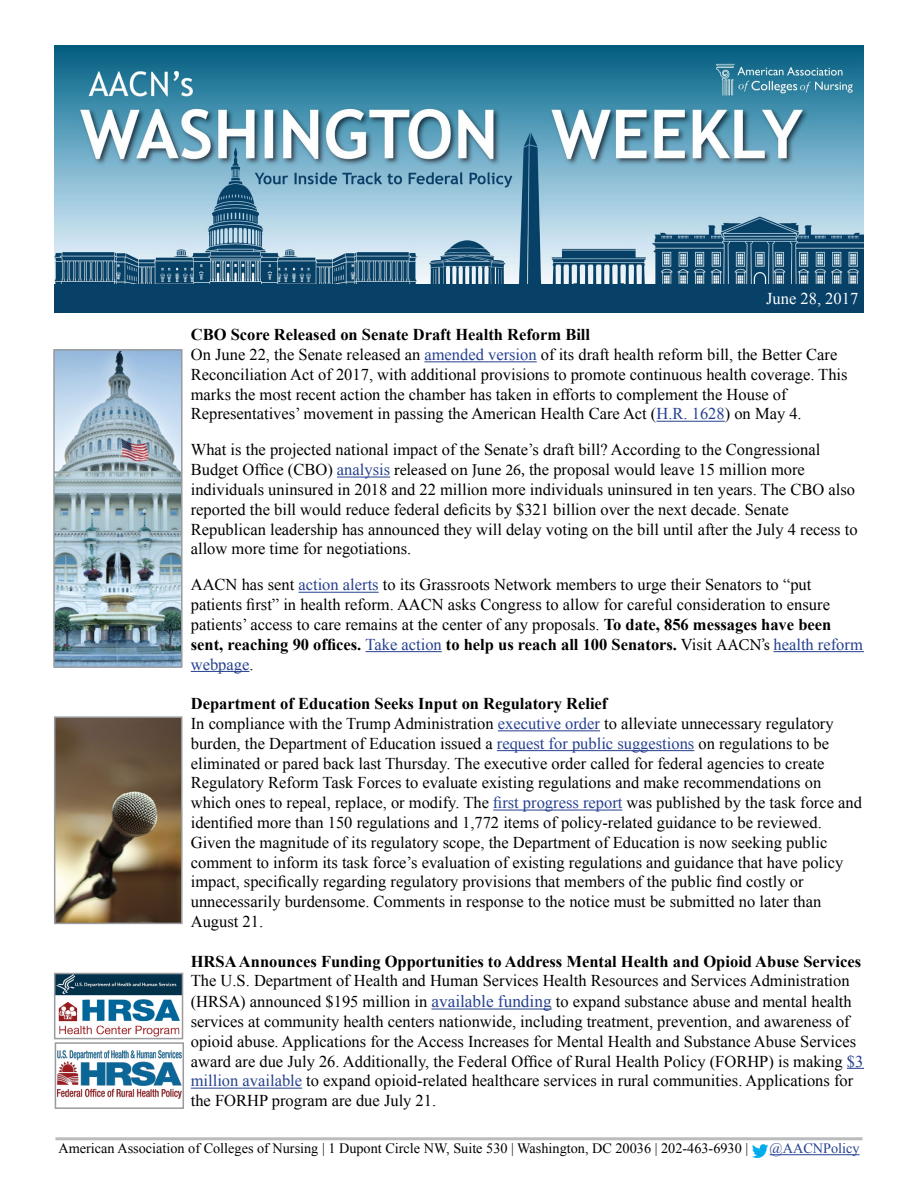
<style>
.page{position:relative;width:918px;height:1188px;background:#fff}
.page>*{position:absolute;margin:0;border:0;box-sizing:border-box;transform-origin:0 0}
.t1{font:16.5px/19.8px "Times New Roman";color:#000}
.t2{font:700 16.5px "Times New Roman";color:#000}
.t3{font:16.5px "Times New Roman";color:#fff}
.t4{font:14.25px "Times New Roman";color:#000}
.t5{font:14.25px "Times New Roman";color:#25408f}
.s1{font-weight:700}
.s2{color:#25408f}
.s3{font-family:"Minion Pro"}
.s4{font-size:17.25px;color:#25408f}
</style>
<div class="page">
<hr style="left:770px;top:1154px;width:90px;height:1px;background:#25408f">
<hr style="left:55px;top:1137px;width:808px;height:3px;background:#babcbe">
<img style="left:752px;top:1145px;width:16px;height:12px">
<img style="left:54px;top:46px;width:810px;height:238px">
<div style="left:54px;top:284px;width:810px;height:29px;background:#074168"></div>
<hr style="left:424px;top:361px;width:113px;height:1px;background:#25408f">
<hr style="left:656px;top:421px;width:69px;height:1px;background:#25408f">
<hr style="left:337px;top:477px;width:53px;height:1px;background:#25408f">
<hr style="left:299px;top:592px;width:80px;height:1px;background:#25408f">
<hr style="left:366px;top:651px;width:76px;height:1px;background:#25408f">
<hr style="left:774px;top:651px;width:90px;height:1px;background:#25408f">
<hr style="left:191px;top:671px;width:58px;height:1px;background:#25408f">
<hr style="left:498px;top:730px;width:102px;height:1px;background:#25408f">
<hr style="left:497px;top:750px;width:197px;height:1px;background:#25408f">
<hr style="left:493px;top:810px;width:129px;height:1px;background:#25408f">
<hr style="left:431px;top:1009px;width:121px;height:1px;background:#25408f">
<svg style="left:847px;top:1068px;width:17px;height:1px"></svg>
<hr style="left:191px;top:1088px;width:111px;height:1px;background:#25408f">
<img style="left:56px;top:352px;width:124px;height:313px">
<div style="left:53px;top:349px;width:130px;height:319px;border:2px solid #999b9e"></div>
<img style="left:57px;top:719px;width:123px;height:202px">
<div style="left:54px;top:716px;width:129px;height:208px;border:2px solid #999b9e"></div>
<img style="left:57px;top:976px;width:123px;height:60px">
<div style="left:54px;top:973px;width:129px;height:66px;border:2px solid #999b9e"></div>
<img style="left:58px;top:1051px;width:123px;height:47px">
<div style="left:55px;top:1042px;width:129px;height:67px;border:2px solid #999b9e"></div>
<p class="t3" style="left:766px;top:287px;width:94px">June 28, 2017</p>
<p class="t1" style="left:191px;top:325px;width:658px"><span class="s1">CBO Score Released on Senate Draft Health Reform Bill<br></span>On June 22, the Senate released an <span class="s2">amended version</span> of its draft health reform bill, the Better Care Reconciliation Act of 2017, with additional provisions to promote continuous health coverage. This marks the most recent action the chamber has taken in efforts to complement the House of Representatives’ movement in passing the American Health Care Act (<span class="s2">H.R. 1628</span>) on May 4.</p>
<p class="t1" style="left:191px;top:440px;width:668px">What is the projected national impact of the Senate’s draft bill? According to the Congressional Budget Office (CBO) <span class="s2">analysis</span> <span class="s3">released on June 26,</span> the proposal would leave 15 million more individuals uninsured in 2018 and 22 million more individuals uninsured in ten years. The CBO also reported the bill would reduce federal deficits by $321 billion over the next decade. Senate Republican leadership has announced they will delay voting on the bill until after the July 4 recess to allow more time for negotiations.</p>
<p class="t1" style="left:191px;top:575px;width:674px">AACN has sent <span class="s2">action alerts</span> to its Grassroots Network members to urge their Senators to “put patients first” in health reform. AACN asks Congress to allow for careful consideration to ensure patients’ access to care remains at the center of any proposals. <span class="s1">To date, 856 messages have been sent, reaching 90 offices.</span> <span class="s2">Take action</span> <span class="s1">to help us reach all 100 Senators.</span> Visit <span class="s3">AACN’s</span> <span class="s2">health reform webpage</span>.</p>
<p class="t1" style="left:191px;top:694px;width:673px"><span class="s1">Department of Education Seeks Input on Regulatory Relief<br></span>In compliance with the Trump Administration <span class="s2">executive order</span> to alleviate unnecessary regulatory burden, the Department of Education issued a <span class="s2">request for public suggestions</span> on regulations to be eliminated or pared back last Thursday. The executive order called for federal agencies to create Regulatory Reform Task Forces to evaluate existing regulations and make recommendations on which ones to repeal, replace, or modify. The <span class="s2">first progress report</span> was published by the task force and identified more than 150 regulations and 1,772 items of policy-related guidance to be reviewed.<br>Given the magnitude of its regulatory scope, the Department of Education is now seeking public comment to inform its task force’s evaluation of existing regulations and guidance that have policy impact, specifically regarding regulatory provisions that members of the public find costly or unnecessarily burdensome. Comments in response to the notice must be submitted no later than August 21.</p>
<p class="t2" style="left:191px;top:950px;width:672px">HRSA Announces Funding Opportunities to Address Mental Health and Opioid Abuse Services</p>
<p class="t1" style="left:191px;top:971px;width:674px">The U.S. Department of Health and Human Services Health Resources and Services Administration (HRSA) announced $195 million in <span class="s4">available funding</span> to expand substance abuse and mental health services at community health centers nationwide, including treatment, prevention, and awareness of opioid abuse. Applications for the Access Increases for Mental Health and Substance Abuse Services award are due July 26. Additionally, the Federal Office of Rural Health Policy (FORHP) is making <span class="s2">$3 million available</span> to expand opioid-related healthcare services in rural communities. Applications for the FORHP program are due July 21.</p>
<p class="t4" style="left:58px;top:1139px;width:691px">American Association of Colleges of Nursing | 1 Dupont Circle NW, Suite 530 | Washington, DC 20036 | 202-463-6930 |</p>
<p class="t5" style="left:770px;top:1139px;width:91px">@AACNPolicy</p>
</div>
